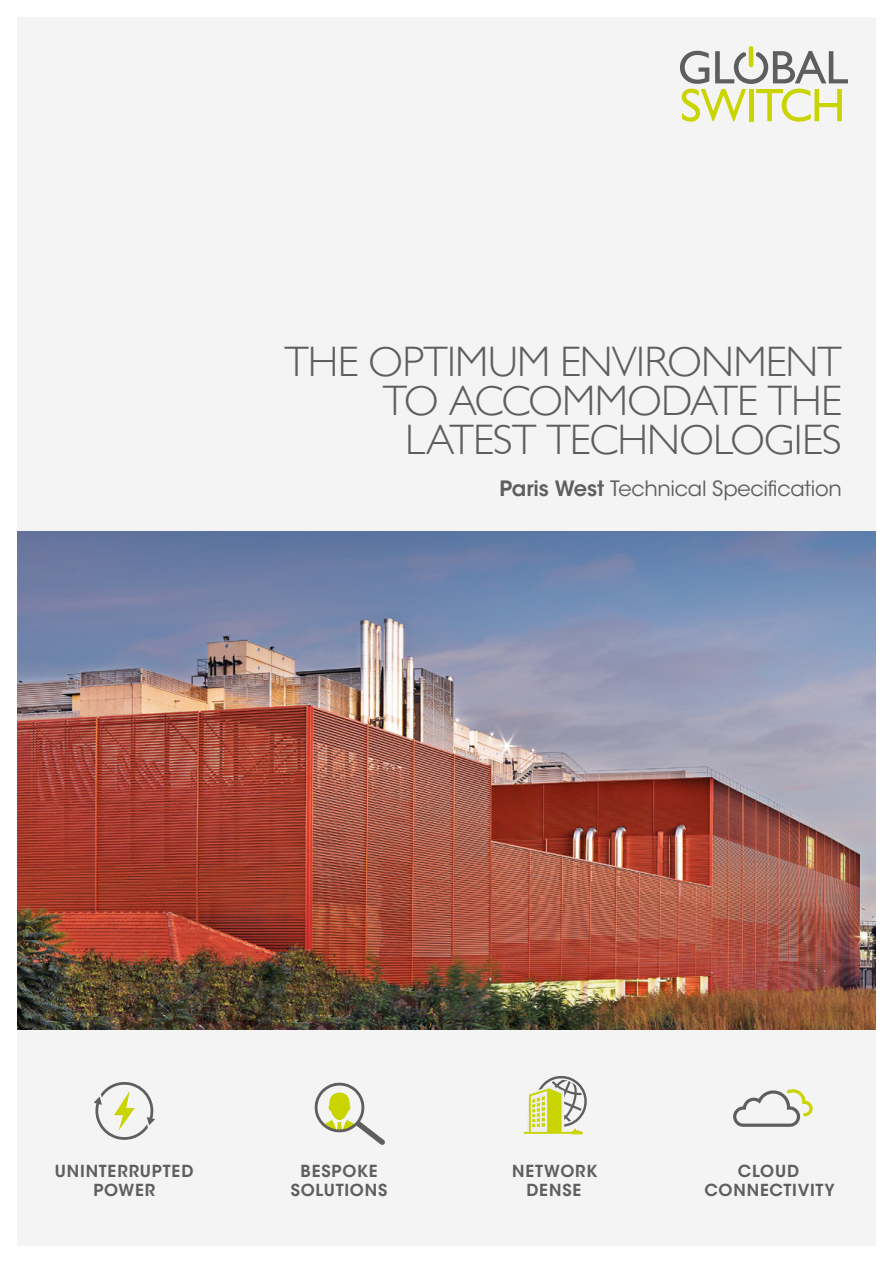
<style>
.page{position:relative;width:893px;height:1263px;background:#fff}
.page>*{position:absolute;margin:0;border:0;box-sizing:border-box;transform-origin:0 0}
.t1{font:300 42.6px/38.7px "Gill Sans";letter-spacing:-.02em;color:#5f5e5e;text-align:right}
.t2{font:21px "ITC Avant Garde Std";letter-spacing:-.01em;color:#5f5e5e}
.t3{font:600 16.5px/19.5px "ITC Avant Garde Std";letter-spacing:.05em;color:#5f5e5e;text-align:center}
.s1{font-weight:600}
</style>
<div class="page">
<div style="left:17px;top:17px;width:859px;height:1229px;background:#f4f4f4"></div>
<svg style="left:680px;top:46px;width:168px;height:76px"></svg>
<img style="left:17px;top:531px;width:859px;height:498px">
<svg style="left:733px;top:1089px;width:80px;height:38px"></svg>
<svg style="left:94px;top:1082px;width:61px;height:58px"></svg>
<svg style="left:314px;top:1082px;width:71px;height:63px"></svg>
<svg style="left:524px;top:1076px;width:63px;height:58px"></svg>
<h1 class="t1" style="left:284px;top:341px;width:559px">THE OPTIMUM ENVIRONMENT<br>TO ACCOMMODATE THE<br>LATEST TECHNOLOGIES</h1>
<p class="t2" style="left:499px;top:476px;width:344px"><span class="s1">Paris West</span> Technical Specification</p>
<p class="t3" style="left:55px;top:1161px;width:140px">UNINTERRUPTED<br>POWER</p>
<p class="t3" style="left:512px;top:1161px;width:87px">NETWORK<br>DENSE</p>
<p class="t3" style="left:291px;top:1161px;width:98px">BESPOKE<br>SOLUTIONS</p>
<p class="t3" style="left:704px;top:1161px;width:132px">CLOUD<br>CONNECTIVITY</p>
</div>
